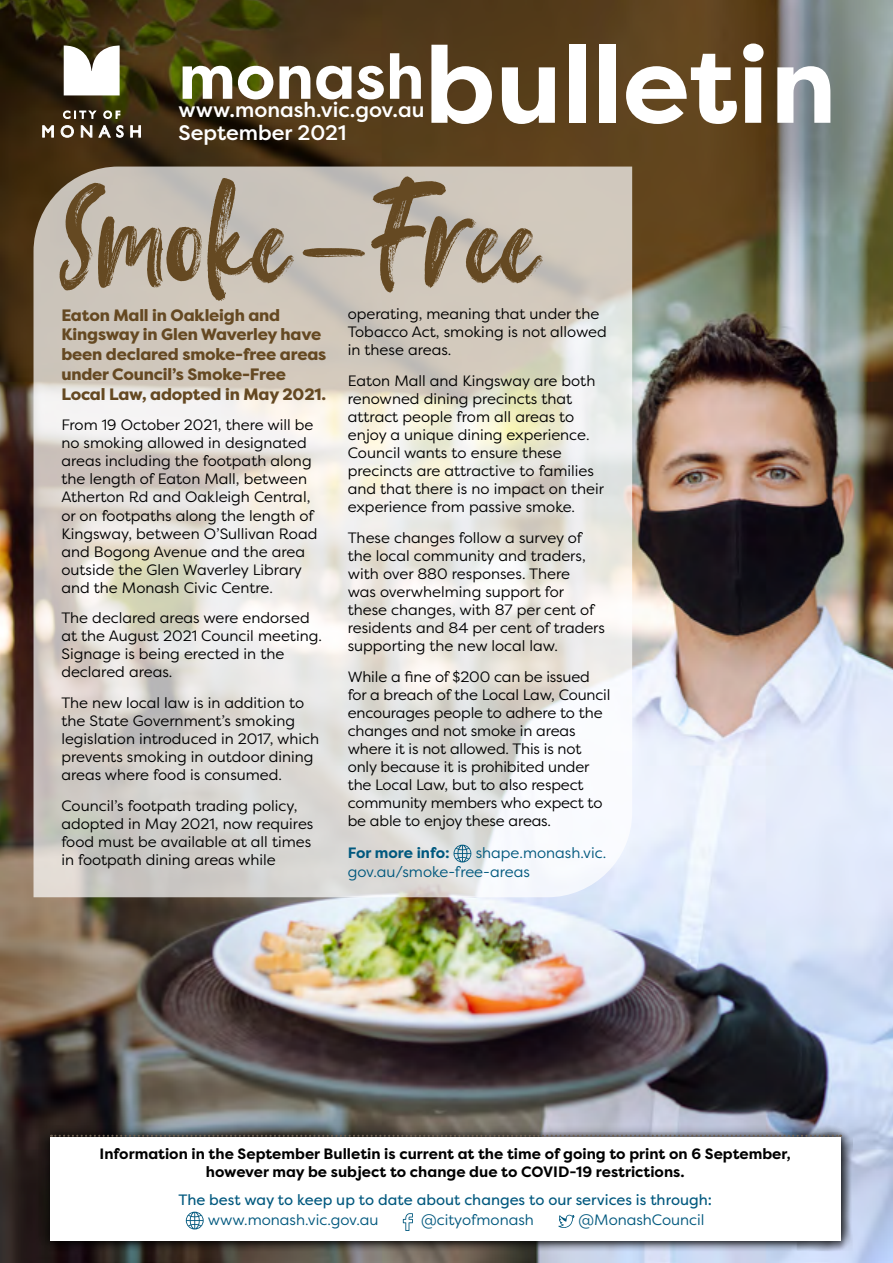
<style>
.page{position:relative;width:893px;height:1263px;background:#fff}
.page>*{position:absolute;margin:0;border:0;box-sizing:border-box;transform-origin:0 0}
.t1{font:150px "Falbench";color:#654922}
.t2{font:700 108px "Filson Pro";color:#fff}
.t3{font:700 63px "Filson Pro";color:#fff}
.t4{font:500 21px "Filson Pro";color:#fff}
.First_Sentence{font:800 16.5px/19.8px "Filson Pro";letter-spacing:-.01em;color:#654922}
.Para_1{font:15px/18px "Filson Pro";color:#000}
.Para_1-2{font:700 15px/18px "Filson Pro";color:#000;text-align:center}
.Para_1-3{font:15px "Filson Pro";color:#00587e}
.Bullet_Point{font:15px "Filson Pro";color:#00587e}
.Para_1-4{font:15px/19.5px "Filson Pro";color:#00587e}
.Para_1-5{font:700 15px "Filson Pro";letter-spacing:-.005em;color:#00587e}
</style>
<div class="page">
<img style="left:0;top:0;width:893px;height:1263px">
<svg style="left:43px;top:125px;width:11px;height:12px"></svg>
<svg style="left:61px;top:125px;width:13px;height:12px"></svg>
<svg style="left:81px;top:125px;width:11px;height:12px"></svg>
<svg style="left:98px;top:125px;width:26px;height:12px"></svg>
<svg style="left:130px;top:125px;width:11px;height:12px"></svg>
<svg style="left:63px;top:111px;width:33px;height:8px"></svg>
<svg style="left:104px;top:111px;width:16px;height:8px"></svg>
<svg style="left:64px;top:46px;width:56px;height:49px"></svg>
<div style="left:38px;top:1125px;width:813px;height:126px;background:#000;opacity:.75"></div>
<div style="left:50px;top:1137px;width:790px;height:103px;background:#fff"></div>
<svg style="left:186px;top:1212px;width:18px;height:17px"></svg>
<svg style="left:403px;top:1213px;width:10px;height:18px"></svg>
<svg style="left:558px;top:1215px;width:17px;height:13px"></svg>
<svg style="left:34px;top:167px;width:598px;height:730px;background:#ddd9d2"></svg>
<svg style="left:51px;top:1135px;width:790px;height:2px;background:#544f4b"></svg>
<svg style="left:454px;top:845px;width:17px;height:17px"></svg>
<p class="t3" style="left:179px;top:37px;width:247px">monash</p>
<p class="t4" style="left:179px;top:95px;width:247px">www.monash.vic.gov.au</p>
<p class="t4" style="left:179px;top:118px;width:169px">September 2021</p>
<p class="t2" style="left:425px;top:17px;width:414px">bulletin</p>
<h1 class="t1" style="left:61px;top:149px;width:481px">Smoke-Free</h1>
<h3 class="First_Sentence" style="left:61px;top:305px;width:266px">Eaton Mall in Oakleigh and<br>Kingsway in Glen Waverley have been declared smoke-free areas under Council’s Smoke-Free<br>Local Law, adopted in May 2021.</h3>
<p class="Para_1" style="left:61px;top:416px;width:257px">From 19 October 2021, there will be no smoking allowed in designated areas including the footpath along the length of Eaton Mall, between Atherton Rd and Oakleigh Central, or on footpaths along the length of Kingsway, between O’Sullivan Road and Bogong Avenue and the area outside the Glen Waverley Library and the Monash Civic Centre.</p>
<p class="Para_1" style="left:61px;top:609px;width:262px">The declared areas were endorsed at the August 2021 Council meeting.<br>Signage is being erected in the declared areas.</p>
<p class="Para_1" style="left:61px;top:693px;width:259px">The new local law is in addition to the State Government’s smoking legislation introduced in 2017, which prevents smoking in outdoor dining areas where food is consumed.</p>
<p class="Para_1" style="left:61px;top:796px;width:254px">Council’s footpath trading policy, adopted in May 2021, now requires food must be available at all times in footpath dining areas while</p>
<p class="Para_1" style="left:348px;top:305px;width:261px">operating, meaning that under the<br>Tobacco Act, smoking is not allowed in these areas.</p>
<p class="Para_1" style="left:348px;top:371px;width:258px">Eaton Mall and Kingsway are both renowned dining precincts that attract people from all areas to enjoy a unique dining experience.<br>Council wants to ensure these precincts are attractive to families and that there is no impact on their experience from passive smoke.</p>
<p class="Para_1" style="left:348px;top:528px;width:259px">These changes follow a survey of the local community and traders, with over 880 responses. There<br>was overwhelming support for these changes, with 87 per cent of residents and 84 per cent of traders supporting the new local law.</p>
<p class="Para_1" style="left:348px;top:667px;width:264px">While a fine of $200 can be issued for a breach of the Local Law, Council encourages people to adhere to the changes and not smoke in areas where it is not allowed. This is not only because it is prohibited under the Local Law, but to also respect community members who expect to be able to enjoy these areas.</p>
<p class="Para_1-5" style="left:348px;top:843px;width:104px">For more info:</p>
<p class="Para_1-4" style="left:348px;top:842px;width:260px;text-indent:128px">shape.monash.vic. gov.au/smoke-free-areas</p>
<p class="Para_1-2" style="left:100px;top:1145px;width:693px">Information in the September Bulletin is current at the time of going to print on 6 September, however may be subject to change due to COVID-19 restrictions.</p>
<p class="Para_1-3" style="left:178px;top:1190px;width:535px">The best way to keep up to date about changes to our services is through:</p>
<p class="Bullet_Point" style="left:208px;top:1210px;width:172px">www.monash.vic.gov.au</p>
<p class="Bullet_Point" style="left:421px;top:1210px;width:114px">@cityofmonash</p>
<p class="Bullet_Point" style="left:579px;top:1210px;width:127px">@MonashCouncil</p>
</div>
